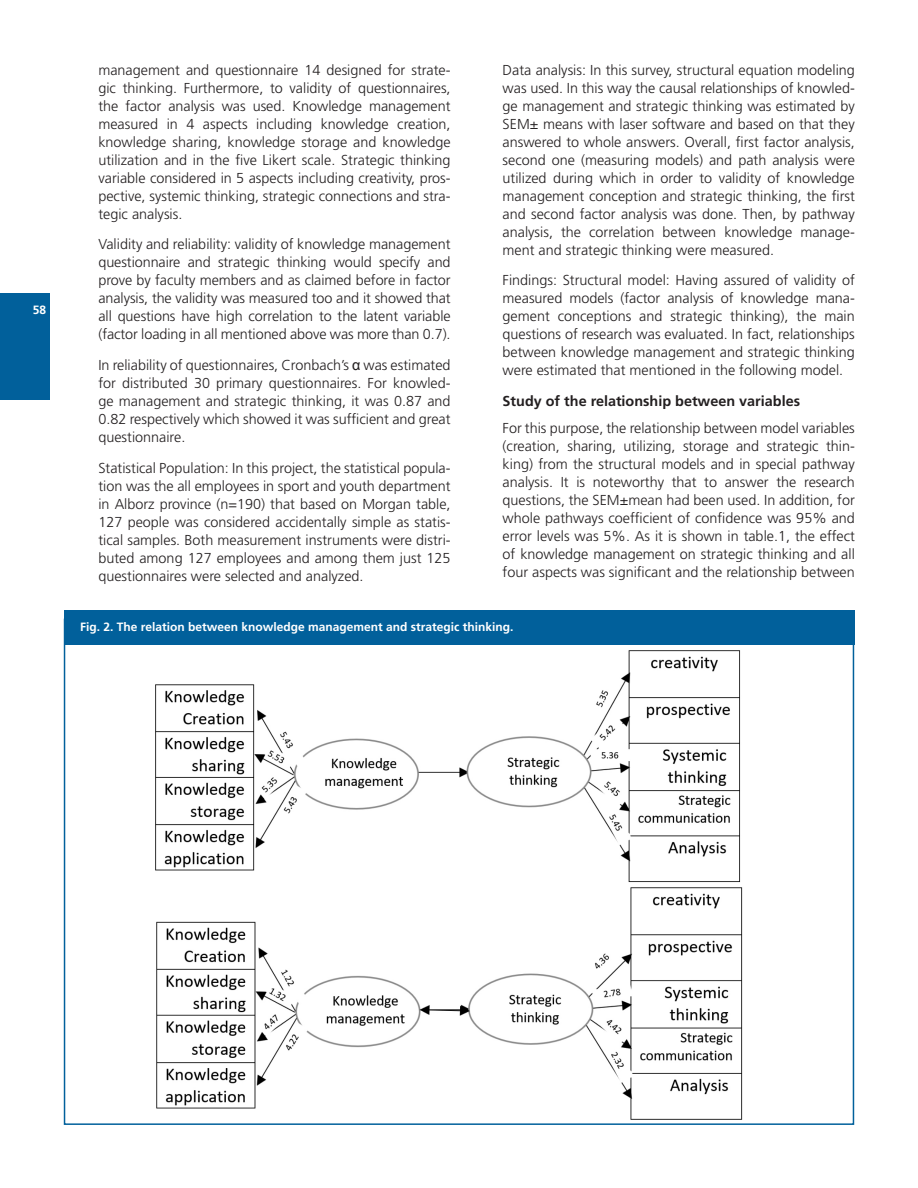
<style>
.page{position:relative;width:918px;height:1188px;background:#fff}
.page>*{position:absolute;margin:0;border:0;box-sizing:border-box;transform-origin:0 0}
.t1{font:300 14.4px/18px "Frutiger";color:#231f20;text-align:justify}
.t2{font:700 14.4px "Frutiger";color:#231f20}
.t3{font:700 12px "Frutiger";color:#fff}
.s1{font-family:"Arial";font-weight:400}
</style>
<div class="page">
<div style="left:0;top:293px;width:50px;height:107px;background:#01609b"></div>
<img style="left:155px;top:650px;width:588px;height:470px">
<div style="left:64px;top:610px;width:791px;height:35px;background:#01609b"></div>
<p class="t3" style="left:33px;top:303px;width:15px">58</p>
<p class="t1" style="left:98px;top:61px;width:354px">management and questionnaire 14 designed for strate&shy;gic thinking. Furthermore, to validity of questionnaires, the factor analysis was used. Knowledge management measured in 4 aspects including knowledge creation, knowledge sharing, knowledge storage and knowledge utilization and in the five Likert scale. Strategic thinking variable considered in 5 aspects including creativity, pros&shy;pective, systemic thinking, strategic connections and stra&shy;tegic analysis.</p>
<p class="t1" style="left:98px;top:236px;width:354px">Validity and reliability: validity of knowledge management questionnaire and strategic thinking would specify and prove by faculty members and as claimed before in factor analysis, the validity was measured too and it showed that all questions have high correlation to the latent variable (factor loading in all mentioned above was more than 0.7).</p>
<p class="t1" style="left:98px;top:356px;width:354px">In reliability of questionnaires, Cronbach’s <span class="s1">α</span> was estimated for distributed 30 primary questionnaires. For knowled&shy;ge management and strategic thinking, it was 0.87 and 0.82 respectively which showed it was sufficient and great questionnaire.</p>
<p class="t1" style="left:98px;top:459px;width:354px">Statistical Population: In this project, the statistical popula&shy;tion was the all employees in sport and youth department in Alborz province (n=190) that based on Morgan table, 127 people was considered accidentally simple as statis&shy;tical samples. Both measurement instruments were distri&shy;buted among 127 employees and among them just 125 questionnaires were selected and analyzed.</p>
<p class="t1" style="left:503px;top:61px;width:354px">Data analysis: In this survey, structural equation modeling was used. In this way the causal relationships of knowled&shy;ge management and strategic thinking was estimated by SEM± means with laser software and based on that they answered to whole answers. Overall, first factor analysis, second one (measuring models) and path analysis were utilized during which in order to validity of knowledge management conception and strategic thinking, the first and second factor analysis was done. Then, by pathway analysis, the correlation between knowledge manage&shy;ment and strategic thinking were measured.</p>
<p class="t1" style="left:503px;top:272px;width:354px">Findings: Structural model: Having assured of validity of measured models (factor analysis of knowledge mana&shy;gement conceptions and strategic thinking), the main questions of research was evaluated. In fact, relationships between knowledge management and strategic thinking were estimated that mentioned in the following model.</p>
<p class="t2" style="left:503px;top:393px;width:299px">Study of the relationship between variables</p>
<p class="t1" style="left:503px;top:419px;width:354px">For this purpose, the relationship between model variables (creation, sharing, utilizing, storage and strategic thin&shy;king) from the structural models and in special pathway analysis. It is noteworthy that to answer the research questions, the SEM±mean had been used. In addition, for whole pathways coefficient of confidence was 95% and error levels was 5%. As it is shown in table.1, the effect of knowledge management on strategic thinking and all four aspects was significant and the relationship between</p>
<p class="t3" style="left:80px;top:619px;width:435px">Fig. 2. The relation between knowledge management and strategic thinking.</p>
</div>
